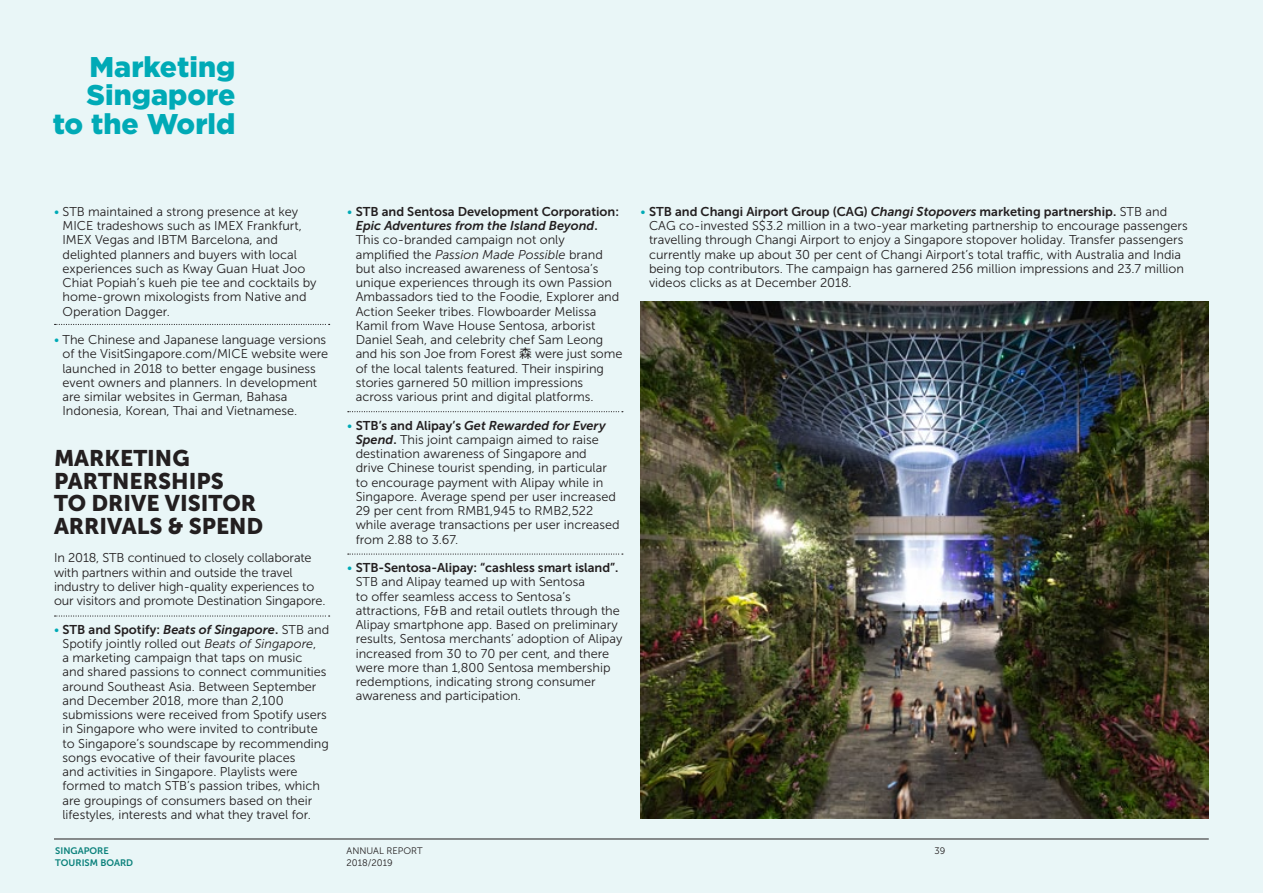
<style>
.page{position:relative;width:1263px;height:893px;background:#e9f6f7}
.page>*{position:absolute;margin:0;border:0;box-sizing:border-box;transform-origin:0 0}
.t1{font:900 28.5px "Gotham";color:#00aab6}
.t2{font:22.5px/22.5px "Museo Sans 900";color:#231f20}
.t3{font:12.75px/14.2px "Museo Sans 300";color:#231f20}
.t4{font:9.45px "Museo Sans 300";color:#231f20}
.t5{font:9.45px "Museo Sans 700";color:#0a817b}
.s1{color:#00aab6}
.s2{font-family:"Museo Sans 700"}
.s3{font-family:"Museo Sans 700";font-style:italic}
.s4{font-style:italic}
.s5{font-family:"Noto Sans CJ Ksc"}
</style>
<div class="page">
<hr style="left:54px;top:839px;width:1155px;height:1px;background:#231f20">
<svg style="left:55px;top:324px;width:275px;height:1px"></svg>
<svg style="left:348px;top:411px;width:275px;height:1px"></svg>
<svg style="left:348px;top:553px;width:275px;height:2px"></svg>
<svg style="left:55px;top:615px;width:275px;height:2px"></svg>
<img style="left:640px;top:302px;width:569px;height:517px">
<p class="t1" style="left:90px;top:47px;width:147px">Marketing</p>
<p class="t1" style="left:87px;top:76px;width:150px">Singapore</p>
<p class="t1" style="left:53px;top:104px;width:184px">to the World</p>
<p class="t3" style="left:63px;top:204px;width:256px;text-indent:-9px"><span class="s1">•</span> STB maintained a strong presence at key MICE tradeshows such as IMEX Frankfurt, IMEX Vegas and IBTM Barcelona, and delighted planners and buyers with local experiences such as Kway Guan Huat Joo Chiat Popiah’s kueh pie tee and cocktails by home-grown mixologists from Native and Operation Dagger.</p>
<p class="t3" style="left:63px;top:333px;width:267px;text-indent:-9px"><span class="s1">•</span> The Chinese and Japanese language versions of the VisitSingapore.com/MICE website were launched in 2018 to better engage business event owners and planners. In development are similar websites in German, Bahasa Indonesia, Korean, Thai and Vietnamese.</p>
<p class="t2" style="left:54px;top:447px;width:211px">MARKETING<br>PARTNERSHIPS<br>TO DRIVE VISITOR<br>ARRIVALS &amp; SPEND</p>
<p class="t3" style="left:54px;top:551px;width:273px">In 2018, STB continued to closely collaborate with partners within and outside the travel industry to deliver high-quality experiences to our visitors and promote Destination Singapore.</p>
<p class="t3" style="left:63px;top:622px;width:268px;text-indent:-9px"><span class="s1">•</span> <span class="s2">STB and Spotify:</span> <span class="s3">Beats of Singapore</span><span class="s2">.</span> STB and Spotify jointly rolled out <span class="s4">Beats of Singapore</span>,<br>a marketing campaign that taps on music<br>and shared passions to connect communities around Southeast Asia. Between September and December 2018, more than 2,100 submissions were received from Spotify users in Singapore who were invited to contribute to Singapore’s soundscape by recommending songs evocative of their favourite places<br>and activities in Singapore. Playlists were formed to match STB’s passion tribes, which are groupings of consumers based on their lifestyles, interests and what they travel for.</p>
<p class="t5" style="left:55px;top:846px;width:55px">SINGAPORE</p>
<p class="t5" style="left:55px;top:857px;width:79px">TOURISM BOARD</p>
<p class="t3" style="left:356px;top:204px;width:268px;text-indent:-9px"><span class="s1">•</span> <span class="s2">STB and Sentosa Development Corporation:<br></span><span class="s3">Epic Adventures from the Island Beyond</span><span class="s2">.<br></span>This co-branded campaign not only<br>amplified the <span class="s4">Passion Made Possible</span> brand but also increased awareness of Sentosa’s unique experiences through its own Passion Ambassadors tied to the Foodie, Explorer and Action Seeker tribes. Flowboarder Melissa Kamil from Wave House Sentosa, arborist Daniel Seah, and celebrity chef Sam Leong and his son Joe from Forest <span class="s5">森</span> were just some of the local talents featured. Their inspiring stories garnered 50 million impressions across various print and digital platforms.</p>
<p class="t3" style="left:356px;top:418px;width:265px;text-indent:-9px"><span class="s1">•</span> <span class="s2">STB’s and Alipay’s</span> <span class="s3">Get Rewarded for Every Spend</span><span class="s2">.</span> This joint campaign aimed to raise destination awareness of Singapore and<br>drive Chinese tourist spending, in particular to encourage payment with Alipay while in Singapore. Average spend per user increased 29 per cent from RMB1,945 to RMB2,522 while average transactions per user increased from 2.88 to 3.67.</p>
<p class="t3" style="left:356px;top:561px;width:268px;text-indent:-9px"><span class="s1">•</span> <span class="s2">STB-Sentosa-Alipay: “cashless smart island”.<br></span>STB and Alipay teamed up with Sentosa<br>to offer seamless access to Sentosa’s attractions, F&amp;B and retail outlets through the Alipay smartphone app. Based on preliminary results, Sentosa merchants’ adoption of Alipay increased from 30 to 70 per cent, and there were more than 1,800 Sentosa membership redemptions, indicating strong consumer awareness and participation.</p>
<p class="t4" style="left:347px;top:846px;width:78px">ANNUAL REPORT</p>
<p class="t4" style="left:347px;top:857px;width:48px">2018/2019</p>
<p class="t3" style="left:649px;top:204px;width:540px;text-indent:-9px"><span class="s1">•</span> <span class="s2">STB and Changi Airport Group (CAG)</span> <span class="s3">Changi Stopovers</span> <span class="s2">marketing partnership.</span> STB and CAG co-invested S$3.2 million in a two-year marketing partnership to encourage passengers travelling through Changi Airport to enjoy a Singapore stopover holiday. Transfer passengers currently make up about 30 per cent of Changi Airport’s total traffic, with Australia and India being top contributors. The campaign has garnered 256 million impressions and 23.7 million videos clicks as at December 2018.</p>
<p class="t4" style="left:934px;top:846px;width:12px">39</p>
</div>
